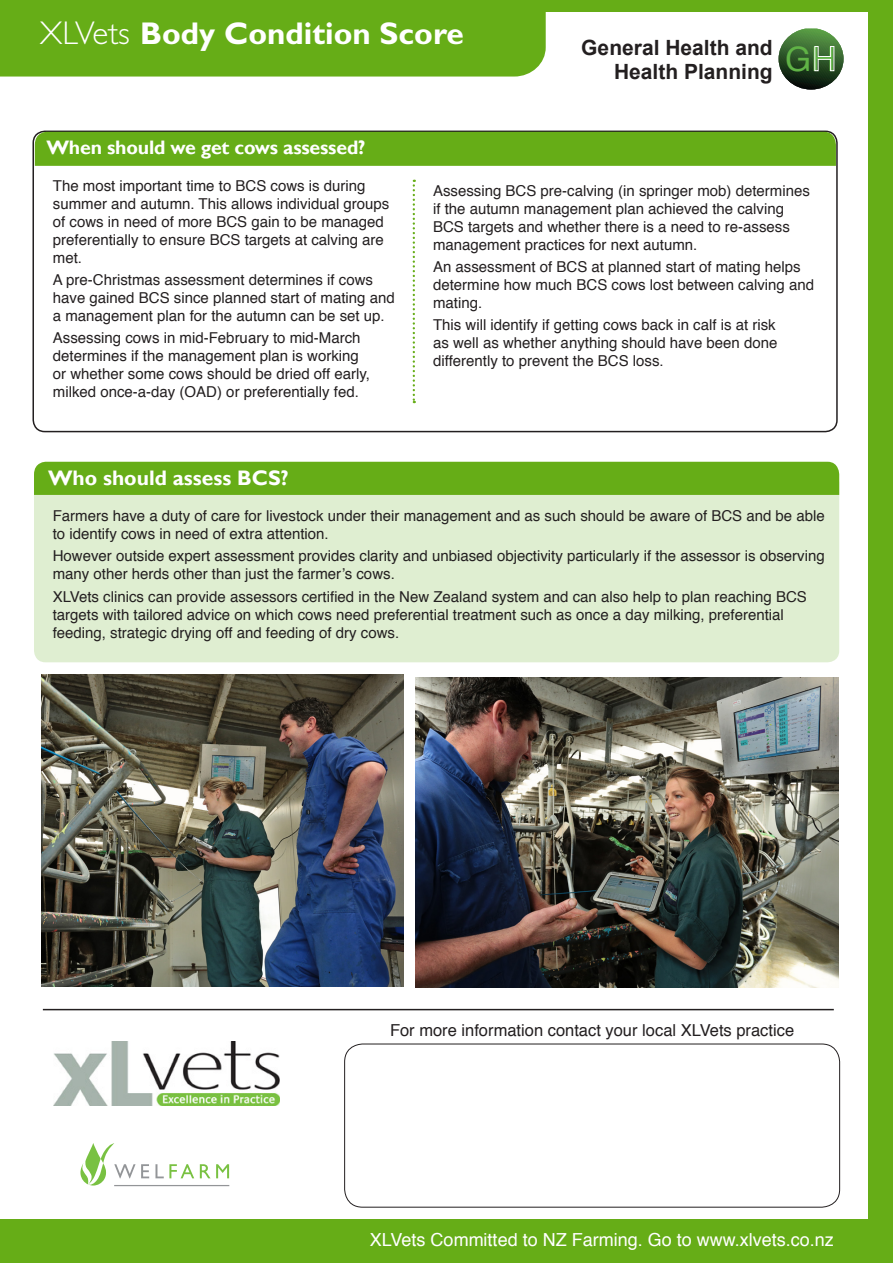
<style>
.page{position:relative;width:893px;height:1263px;background:#fff}
.page>*{position:absolute;margin:0;border:0;box-sizing:border-box;transform-origin:0 0}
.t1{font:700 31.5px "Gill Sans";color:#fff}
.t2{font:700 21px/24px "Arial";color:#231f20}
.t3{font:700 21px "Gill Sans";color:#fff}
.t4{font:700 19.5px "Gill Sans";letter-spacing:-.01em;color:#fff}
.t5{font:18px "Helvetica";color:#fff}
.t6{font:16.5px "Helvetica";color:#231f20}
.green_bullets{font:15px/18px "Helvetica";color:#231f20}
.s1{font-family:"Gill Sans Std";font-weight:300;font-size:33px}
</style>
<div class="page">
<div style="left:32px;top:131px;width:806px;height:301px;border:2px solid #231f20;border-radius:12px"></div>
<div style="left:0;top:11px;width:546px;height:66px;background:#66ad17"></div>
<svg style="left:779px;top:29px;width:64px;height:61px"></svg>
<div style="left:0;top:1219px;width:893px;height:44px;background:#66ad17"></div>
<div style="left:0;top:0;width:893px;height:11px;background:#66ad17"></div>
<div style="left:869px;top:0;width:24px;height:1263px;background:#66ad17"></div>
<hr style="left:43px;top:1009px;width:791px;height:1px;background:#231f20">
<svg style="left:155px;top:1164px;width:39px;height:14px"></svg>
<svg style="left:200px;top:1164px;width:29px;height:14px"></svg>
<hr style="left:114px;top:1185px;width:115px;height:1px;background:#939598">
<svg style="left:80px;top:1143px;width:69px;height:43px"></svg>
<div style="left:344px;top:1044px;width:496px;height:163px;border:1px solid #231f20;border-radius:18px"></div>
<div style="left:35px;top:132px;width:801px;height:34px;background:#66ad17"></div>
<svg style="left:413px;top:180px;width:2px;height:223px"></svg>
<div style="left:34px;top:471px;width:805px;height:191px;background:#dfeed1;border-radius:12px"></div>
<div style="left:34px;top:462px;width:805px;height:33px;background:#66ad17"></div>
<img style="left:41px;top:674px;width:363px;height:313px">
<img style="left:416px;top:677px;width:422px;height:311px">
<img style="left:54px;top:1042px;width:225px;height:64px">
<p class="t1" style="left:40px;top:15px;width:426px"><span class="s1">XLVets</span> Body Condition Score</p>
<p class="t4" style="left:46px;top:136px;width:321px">When should we get cows assessed?</p>
<p class="t2" style="left:614px;top:36px;width:223px;text-indent:-33px">General Health and<br>Health Planning <sup>GH</sup></p>
<p class="green_bullets" style="left:53px;top:177px;width:338px">The most important time to BCS cows is during summer and autumn. This allows individual groups of cows in need of more BCS gain to be managed preferentially to ensure BCS targets at calving are met.</p>
<p class="green_bullets" style="left:53px;top:271px;width:343px">A pre-Christmas assessment determines if cows have gained BCS since planned start of mating and a management plan for the autumn can be set up.</p>
<p class="green_bullets" style="left:53px;top:330px;width:319px">Assessing cows in mid-February to mid-March determines if the management plan is working or whether some cows should be dried off early, milked once-a-day (OAD) or preferentially fed.</p>
<p class="t3" style="left:48px;top:465px;width:242px">Who should assess BCS?</p>
<p class="green_bullets" style="left:433px;top:182px;width:378px">Assessing BCS pre-calving (in springer mob) determines if the autumn management plan achieved the calving BCS targets and whether there is a need to re-assess management practices for next autumn.</p>
<p class="green_bullets" style="left:433px;top:259px;width:382px">An assessment of BCS at planned start of mating helps determine how much BCS cows lost between calving and mating.</p>
<p class="green_bullets" style="left:433px;top:317px;width:346px;text-align:justify">This will identify if getting cows back in calf is at risk as well as whether anything should have been done differently to prevent the BCS loss.</p>
<p class="green_bullets" style="left:53px;top:508px;width:774px">Farmers have a duty of care for livestock under their management and as such should be aware of BCS and be able to identify cows in need of extra attention.</p>
<p class="green_bullets" style="left:53px;top:548px;width:773px">However outside expert assessment provides clarity and unbiased objectivity particularly if the assessor is observing many other herds other than just the farmer’s cows.</p>
<p class="green_bullets" style="left:53px;top:588px;width:756px">XLVets clinics can provide assessors certified in the New Zealand system and can also help to plan reaching BCS targets with tailored advice on which cows need preferential treatment such as once a day milking, preferential feeding, strategic drying off and feeding of dry cows.</p>
<p class="t6" style="left:390px;top:1019px;width:406px">For more information contact your local XLVets practice</p>
<p class="t5" style="left:370px;top:1228px;width:465px">XLVets Committed to NZ Farming. Go to www.xlvets.co.nz</p>
</div>
